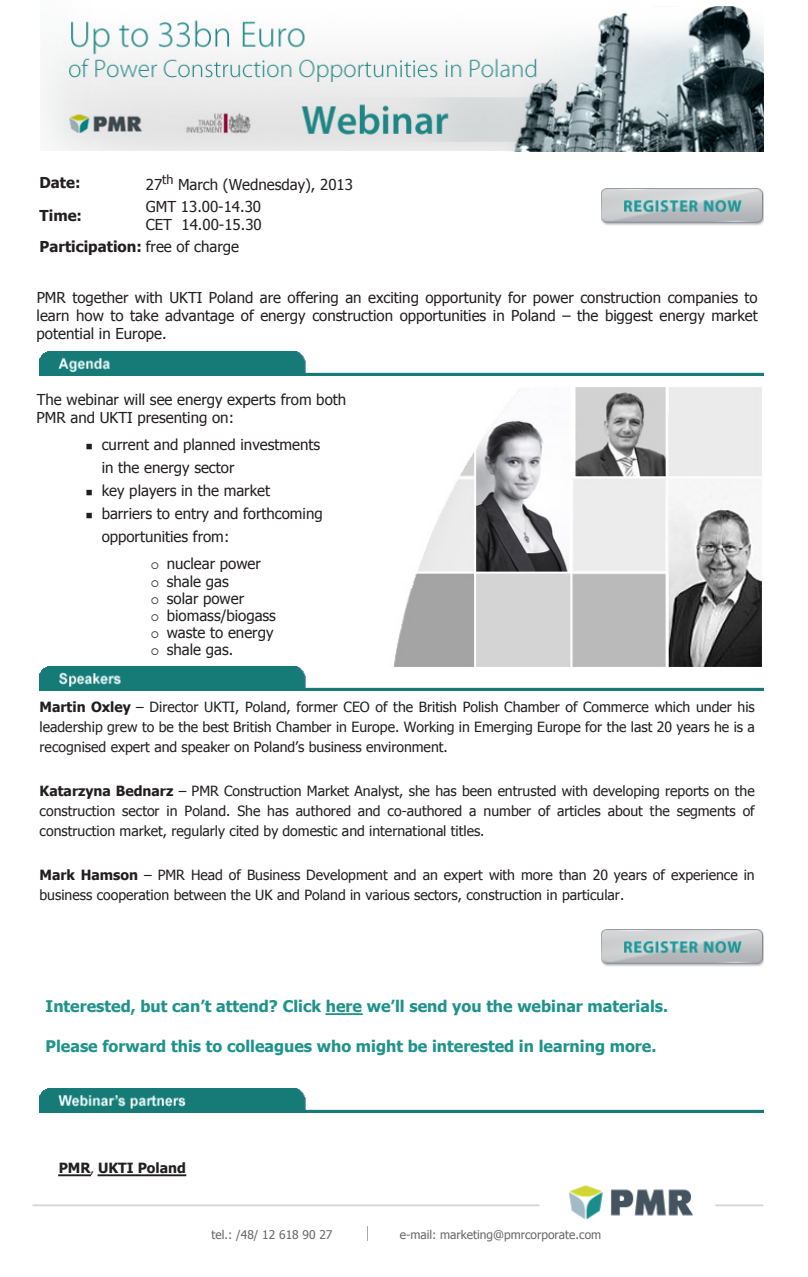
<style>
.page{position:relative;width:808px;height:1277px;background:#fff}
.page>*{position:absolute;margin:0;border:0;box-sizing:border-box;transform-origin:0 0}
.t1{font:700 16.05px "Tahoma";color:#1f938b}
.t2{font:15px/18.1px "Tahoma";color:#231f20}
.t3{font:700 15px "Tahoma";color:#231f20}
.t4{font:14.1px/20px "Tahoma";color:#231f20;text-align:justify}
.t5{font:700 14.1px "Tahoma";color:#231f20}
.t6{font:12px "Tahoma";color:#676769}
.s1{font-weight:400}
.s2{font-weight:700}
.s3{font-weight:400;font-size:12px}
</style>
<div class="page">
<div style="left:326px;top:1014px;width:36px;height:1px;border:1px solid #1f938b"></div>
<img style="left:45px;top:6px;width:719px;height:145px">
<img style="left:601px;top:188px;width:163px;height:37px">
<img style="left:601px;top:929px;width:163px;height:37px">
<img style="left:39px;top:352px;width:725px;height:24px">
<img style="left:39px;top:666px;width:725px;height:24px">
<img style="left:388px;top:387px;width:376px;height:281px">
<div style="left:59px;top:1175px;width:32px;height:1px;border:1px solid #231f20"></div>
<div style="left:98px;top:1175px;width:88px;height:1px;border:1px solid #231f20"></div>
<svg style="left:367px;top:1226px;width:1px;height:15px"></svg>
<img style="left:33px;top:1185px;width:731px;height:35px">
<img style="left:40px;top:1088px;width:724px;height:24px">
<p class="t3" style="left:40px;top:172px;width:43px">Date:</p>
<p class="t2" style="left:146px;top:175px;width:209px">27<sup>th</sup> March (Wednesday), 2013</p>
<p class="t3" style="left:40px;top:205px;width:44px">Time:</p>
<p class="t2" style="left:146px;top:197px;width:117px">GMT 13.00-14.30<br>CET 14.00-15.30</p>
<p class="t3" style="left:40px;top:236px;width:201px">Participation: <span class="s1">free of charge</span></p>
<p class="t2" style="left:37px;top:287px;width:723px;text-align:justify">PMR together with UKTI Poland are offering an exciting opportunity for power construction companies to learn how to take advantage of energy construction opportunities in Poland – the biggest energy market potential in Europe.</p>
<p class="t2" style="left:37px;top:389px;width:311px">The webinar will see energy experts from both<br>PMR and UKTI presenting on:</p>
<p class="t2" style="left:102px;top:433px;width:220px;line-height:23.1px;text-indent:-16px">■ current and planned investments in the energy sector</p>
<p class="t2" style="left:86px;top:481px;width:186px">■ key players in the market</p>
<p class="t2" style="left:102px;top:502px;width:222px;line-height:23.1px;text-indent:-16px">■ barriers to entry and forthcoming opportunities from:</p>
<p class="t2" style="left:151px;top:554px;width:111px">○ nuclear power</p>
<p class="t2" style="left:151px;top:571px;width:79px">○ shale gas</p>
<p class="t2" style="left:151px;top:588px;width:95px">○ solar power</p>
<p class="t2" style="left:151px;top:605px;width:127px">○ biomass/biogass</p>
<p class="t2" style="left:151px;top:622px;width:124px">○ waste to energy</p>
<p class="t2" style="left:151px;top:639px;width:84px">○ shale gas.</p>
<p class="t4" style="left:40px;top:696px;width:717px"><span class="s2">Martin Oxley</span> – Director UKTI, Poland, former CEO of the British Polish Chamber of Commerce which under his leadership grew to be the best British Chamber in Europe. Working in Emerging Europe for the last 20 years he is a recognised expert and speaker on Poland’s business environment.</p>
<p class="t4" style="left:40px;top:780px;width:717px"><span class="s2">Katarzyna Bednarz</span> – PMR Construction Market Analyst, she has been entrusted with developing reports on the construction sector in Poland. She has authored and co-authored a number of articles about the segments of construction market, regularly cited by domestic and international titles.</p>
<p class="t4" style="left:40px;top:864px;width:717px"><span class="s2">Mark Hamson</span> – PMR Head of Business Development and an expert with more than 20 years of experience in business cooperation between the UK and Poland in various sectors, construction in particular.</p>
<p class="t1" style="left:46px;top:995px;width:624px">Interested, but can’t attend? Click here we’ll send you the webinar materials.</p>
<p class="t1" style="left:46px;top:1035px;width:612px">Please forward this to colleagues who might be interested in learning more.</p>
<p class="t5" style="left:59px;top:1158px;width:129px">PMR<span class="s3">,</span> UKTI Poland</p>
<p class="t6" style="left:211px;top:1226px;width:122px">tel.: /48/ 12 618 90 27</p>
<p class="t6" style="left:400px;top:1226px;width:203px">e-mail: marketing@pmrcorporate.com</p>
</div>
